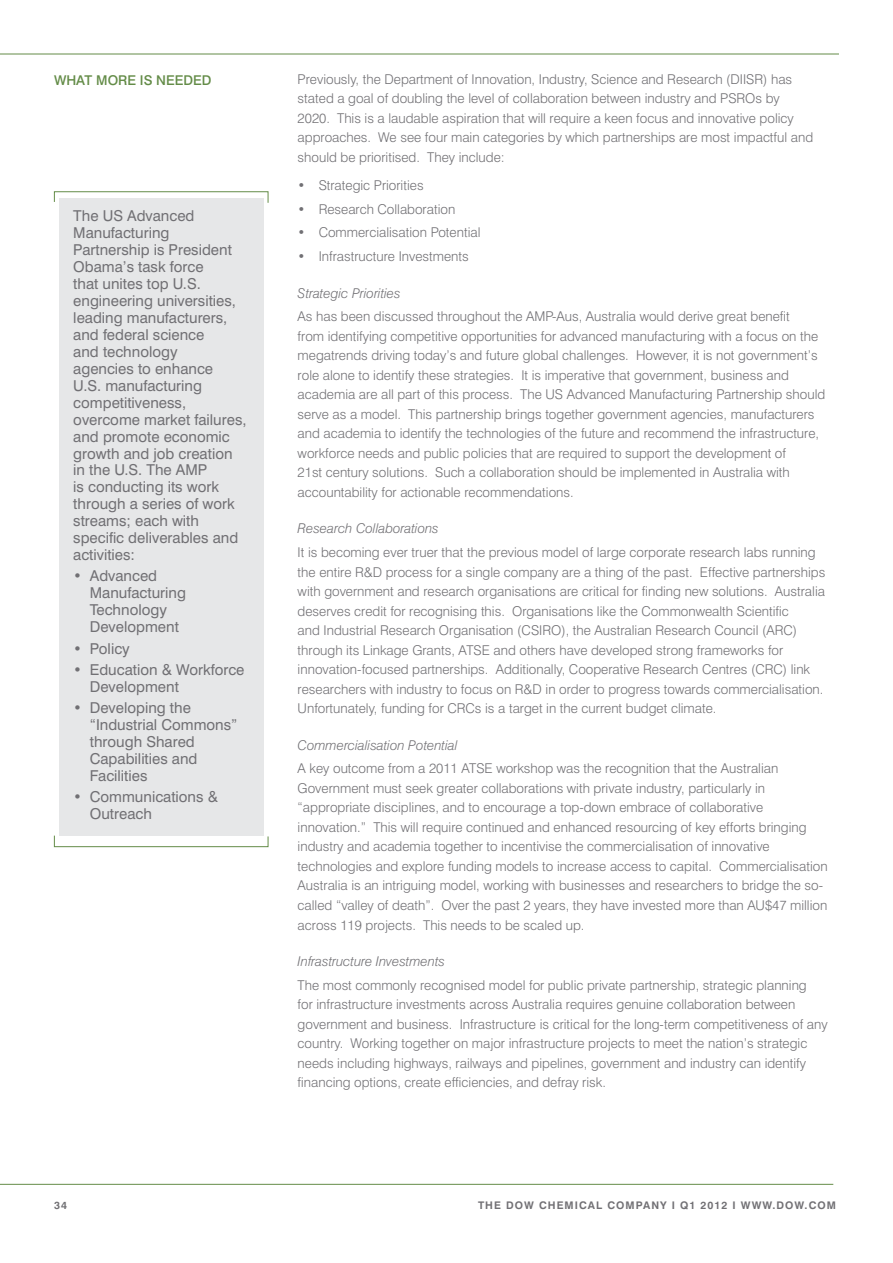
<style>
.page{position:relative;width:893px;height:1263px;background:#fff}
.page>*{position:absolute;margin:0;border:0;box-sizing:border-box;transform-origin:0 0}
.t1{font:15px/17px "Swiss 721 BT";color:#717074}
.t2{font:300 13.5px/19.5px "Swiss 721 BT";color:#717074}
.t3{font:italic 300 13.5px "Swiss 721 BT";color:#717074}
.t4{font:500 13.5px "Swiss 721 BT";color:#648c48}
.t5{font:700 10.5px "Swiss 721 BT";letter-spacing:.1em;color:#717074}
</style>
<div class="page">
<hr style="left:0;top:1184px;width:833px;height:1px;background:#648c48">
<hr style="left:0;top:54px;width:839px;height:1px;background:#648c48">
<div style="left:60px;top:199px;width:204px;height:637px;background:#e6e7e8"></div>
<svg style="left:54px;top:191px;width:215px;height:13px"></svg>
<svg style="left:54px;top:835px;width:215px;height:12px"></svg>
<p class="t4" style="left:54px;top:72px;width:159px">WHAT MORE IS NEEDED</p>
<p class="t1" style="left:73px;top:207px;width:175px">The US Advanced<br>Manufacturing<br>Partnership is President<br>Obama’s task force<br>that unites top U.S. engineering universities, leading manufacturers, and federal science<br>and technology<br>agencies to enhance<br>U.S. manufacturing competitiveness, overcome market failures, and promote economic growth and job creation in the U.S. The AMP<br>is conducting its work through a series of work streams; each with specific deliverables and activities:</p>
<p class="t1" style="left:90px;top:567px;width:98px;text-indent:-16px">• Advanced<br>Manufacturing<br>Technology<br>Development</p>
<p class="t1" style="left:73px;top:639px;width:58px">• Policy</p>
<p class="t1" style="left:90px;top:661px;width:156px;text-indent:-16px">• Education &amp; Workforce<br>Development</p>
<p class="t1" style="left:90px;top:699px;width:149px;text-indent:-16px">• Developing the “Industrial Commons” through Shared<br>Capabilities and<br>Facilities</p>
<p class="t1" style="left:90px;top:788px;width:130px;text-indent:-16px">• Communications &amp;<br>Outreach</p>
<p class="t2" style="left:298px;top:69px;width:517px">Previously, the Department of Innovation, Industry, Science and Research (DIISR) has stated a goal of doubling the level of collaboration between industry and PSROs by 2020. This is a laudable aspiration that will require a keen focus and innovative policy approaches. We see four main categories by which partnerships are most impactful and should be prioritised. They include:</p>
<p class="t2" style="left:298px;top:175px;width:127px">• Strategic Priorities</p>
<p class="t2" style="left:298px;top:199px;width:159px">• Research Collaboration</p>
<p class="t2" style="left:298px;top:223px;width:184px">• Commercialisation Potential</p>
<p class="t2" style="left:298px;top:246px;width:173px">• Infrastructure Investments</p>
<p class="t3" style="left:298px;top:285px;width:104px">Strategic Priorities</p>
<p class="t2" style="left:298px;top:307px;width:529px">As has been discussed throughout the AMP-Aus, Australia would derive great benefit<br>from identifying competitive opportunities for advanced manufacturing with a focus on the megatrends driving today’s and future global challenges. However, it is not government’s role alone to identify these strategies. It is imperative that government, business and academia are all part of this process. The US Advanced Manufacturing Partnership should serve as a model. This partnership brings together government agencies, manufacturers and academia to identify the technologies of the future and recommend the infrastructure, workforce needs and public policies that are required to support the development of<br>21st century solutions. Such a collaboration should be implemented in Australia with accountability for actionable recommendations.</p>
<p class="t3" style="left:298px;top:520px;width:143px">Research Collaborations</p>
<p class="t2" style="left:298px;top:542px;width:529px">It is becoming ever truer that the previous model of large corporate research labs running the entire R&amp;D process for a single company are a thing of the past. Effective partnerships with government and research organisations are critical for finding new solutions. Australia deserves credit for recognising this. Organisations like the Commonwealth Scientific<br>and Industrial Research Organisation (CSIRO), the Australian Research Council (ARC) through its Linkage Grants, ATSE and others have developed strong frameworks for innovation-focused partnerships. Additionally, Cooperative Research Centres (CRC) link researchers with industry to focus on R&amp;D in order to progress towards commercialisation.<br>Unfortunately, funding for CRCs is a target in the current budget climate.</p>
<p class="t3" style="left:298px;top:737px;width:161px">Commercialisation Potential</p>
<p class="t2" style="left:298px;top:759px;width:531px">A key outcome from a 2011 ATSE workshop was the recognition that the Australian Government must seek greater collaborations with private industry, particularly in “appropriate disciplines, and to encourage a top-down embrace of collaborative innovation.” This will require continued and enhanced resourcing of key efforts bringing industry and academia together to incentivise the commercialisation of innovative technologies and explore funding models to increase access to capital. Commercialisation Australia is an intriguing model, working with businesses and researchers to bridge the so&shy;called “valley of death”. Over the past 2 years, they have invested more than AU$47 million across 119 projects. This needs to be scaled up.</p>
<p class="t3" style="left:298px;top:953px;width:149px">Infrastructure Investments</p>
<p class="t2" style="left:298px;top:975px;width:531px">The most commonly recognised model for public private partnership, strategic planning<br>for infrastructure investments across Australia requires genuine collaboration between government and business. Infrastructure is critical for the long-term competitiveness of any country. Working together on major infrastructure projects to meet the nation’s strategic needs including highways, railways and pipelines, government and industry can identify financing options, create efficiencies, and defray risk.</p>
<p class="t5" style="left:54px;top:1198px;width:14px">34</p>
<p class="t5" style="left:478px;top:1198px;width:359px">THE DOW CHEMICAL COMPANY I Q1 2012 I WWW.DOW.COM</p>
</div>
